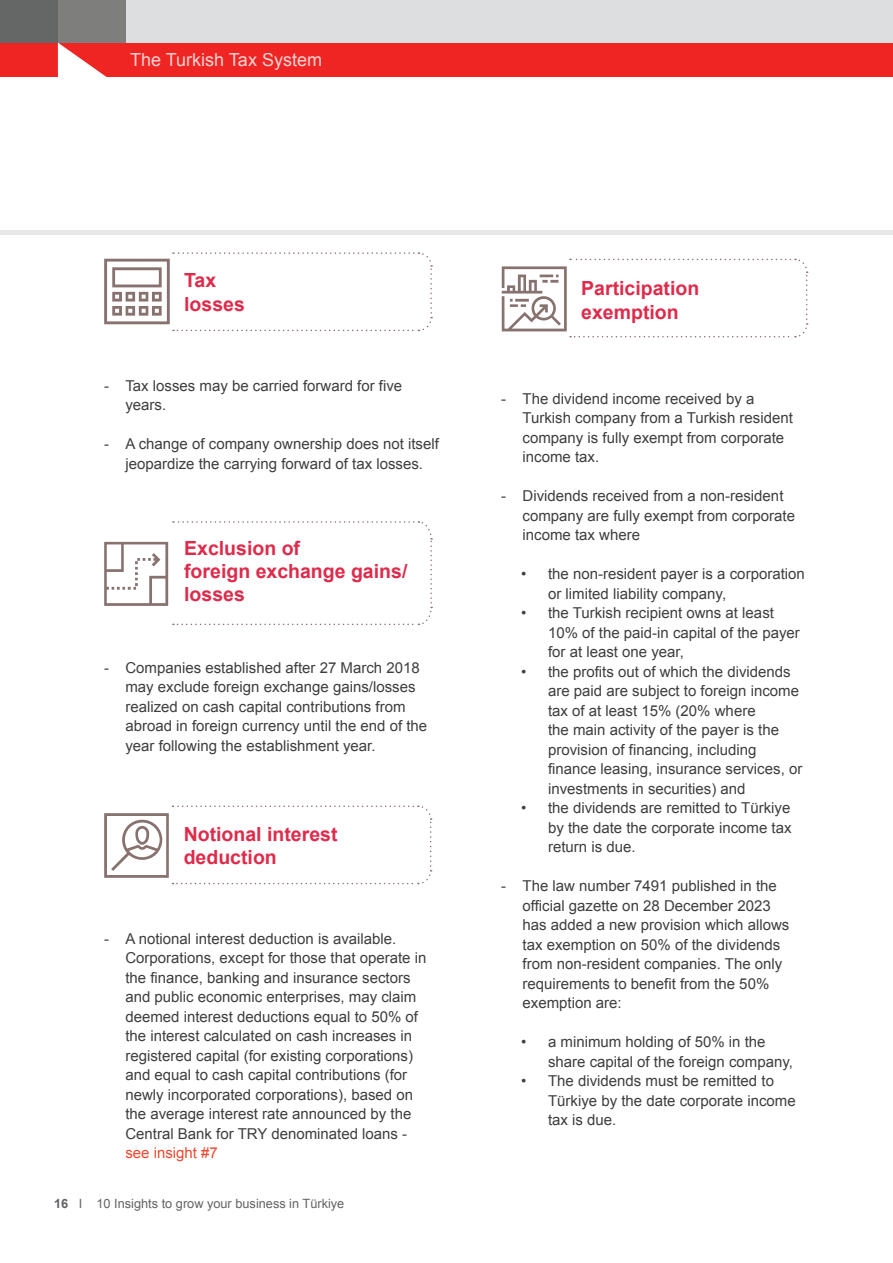
<style>
.page{position:relative;width:893px;height:1263px;background:#fff}
.page>*{position:absolute;margin:0;border:0;box-sizing:border-box;transform-origin:0 0}
.t1{font:700 19.5px/23.4px "Arial";color:#df2b4b}
.t2{font:18px "Arial";color:#fff}
.t3{font:15px/19.5px "Arial";color:#3e3e3f}
.t4{font:15px "Arial";color:#ef472f}
.t5{font:12.75px "Arial";color:#636366}
.s1{font-weight:700}
</style>
<div class="page">
<hr style="left:0;top:230px;width:893px;height:4px;background:#e7e7e8">
<div style="left:0;top:43px;width:893px;height:34px;background:#ee2523"></div>
<div style="left:0;top:0;width:58px;height:43px;background:#656767"></div>
<div style="left:58px;top:0;width:68px;height:43px;background:#7e7e7d"></div>
<div style="left:126px;top:0;width:767px;height:43px;background:#dddedf"></div>
<svg style="left:58px;top:43px;width:49px;height:34px"></svg>
<svg style="left:502px;top:258px;width:306px;height:80px"></svg>
<svg style="left:104px;top:805px;width:328px;height:79px"></svg>
<svg style="left:104px;top:521px;width:329px;height:104px"></svg>
<svg style="left:104px;top:252px;width:329px;height:79px"></svg>
<p class="t2" style="left:130px;top:48px;width:193px">The Turkish Tax System</p>
<h1 class="t1" style="left:184px;top:269px;width:62px">Tax losses</h1>
<p class="t3" style="left:125px;top:376px;width:278px;text-indent:-21px">- Tax losses may be carried forward for five years.</p>
<p class="t3" style="left:104px;top:434px;width:336px;text-align:center">- A change of company ownership does not itself jeopardize the carrying forward of tax losses.</p>
<h1 class="t1" style="left:184px;top:537px;width:225px">Exclusion of<br>foreign exchange gains/ losses</h1>
<p class="t3" style="left:125px;top:658px;width:303px;text-indent:-21px">- Companies established after 27 March 2018 may exclude foreign exchange gains/losses realized on cash capital contributions from abroad in foreign currency until the end of the year following the establishment year.</p>
<h1 class="t1" style="left:184px;top:823px;width:155px">Notional interest deduction</h1>
<p class="t3" style="left:125px;top:929px;width:302px;text-indent:-21px">- A notional interest deduction is available.<br>Corporations, except for those that operate in the finance, banking and insurance sectors and public economic enterprises, may claim deemed interest deductions equal to 50% of the interest calculated on cash increases in registered capital (for existing corporations) and equal to cash capital contributions (for newly incorporated corporations), based on the average interest rate announced by the Central Bank for TRY denominated loans -</p>
<p class="t4" style="left:125px;top:1143px;width:94px">see insight #7</p>
<p class="t5" style="left:54px;top:1195px;width:292px"><span class="s1">16</span> I 10 Insights to grow your business in Türkiye</p>
<h1 class="t1" style="left:581px;top:277px;width:120px">Participation exemption</h1>
<p class="t3" style="left:522px;top:389px;width:272px;text-indent:-21px">- The dividend income received by a<br>Turkish company from a Turkish resident company is fully exempt from corporate income tax.</p>
<p class="t3" style="left:522px;top:486px;width:274px;text-indent:-21px">- Dividends received from a non-resident company are fully exempt from corporate income tax where</p>
<p class="t3" style="left:548px;top:564px;width:258px;text-indent:-27px">• the non-resident payer is a corporation or limited liability company,</p>
<p class="t3" style="left:548px;top:603px;width:253px;text-indent:-27px">• the Turkish recipient owns at least<br>10% of the paid-in capital of the payer for at least one year,</p>
<p class="t3" style="left:548px;top:662px;width:256px;text-indent:-27px">• the profits out of which the dividends are paid are subject to foreign income tax of at least 15% (20% where<br>the main activity of the payer is the provision of financing, including finance leasing, insurance services, or investments in securities) and</p>
<p class="t3" style="left:548px;top:798px;width:245px;text-align:justify;text-indent:-27px">• the dividends are remitted to Türkiye by the date the corporate income tax return is due.</p>
<p class="t3" style="left:522px;top:876px;width:268px;text-indent:-21px">- The law number 7491 published in the official gazette on 28 December 2023 has added a new provision which allows tax exemption on 50% of the dividends from non-resident companies. The only requirements to benefit from the 50% exemption are:</p>
<p class="t3" style="left:548px;top:1032px;width:246px;text-indent:-27px">• a minimum holding of 50% in the share capital of the foreign company,</p>
<p class="t3" style="left:548px;top:1071px;width:249px;text-indent:-27px">• The dividends must be remitted to<br>Türkiye by the date corporate income tax is due.</p>
</div>
